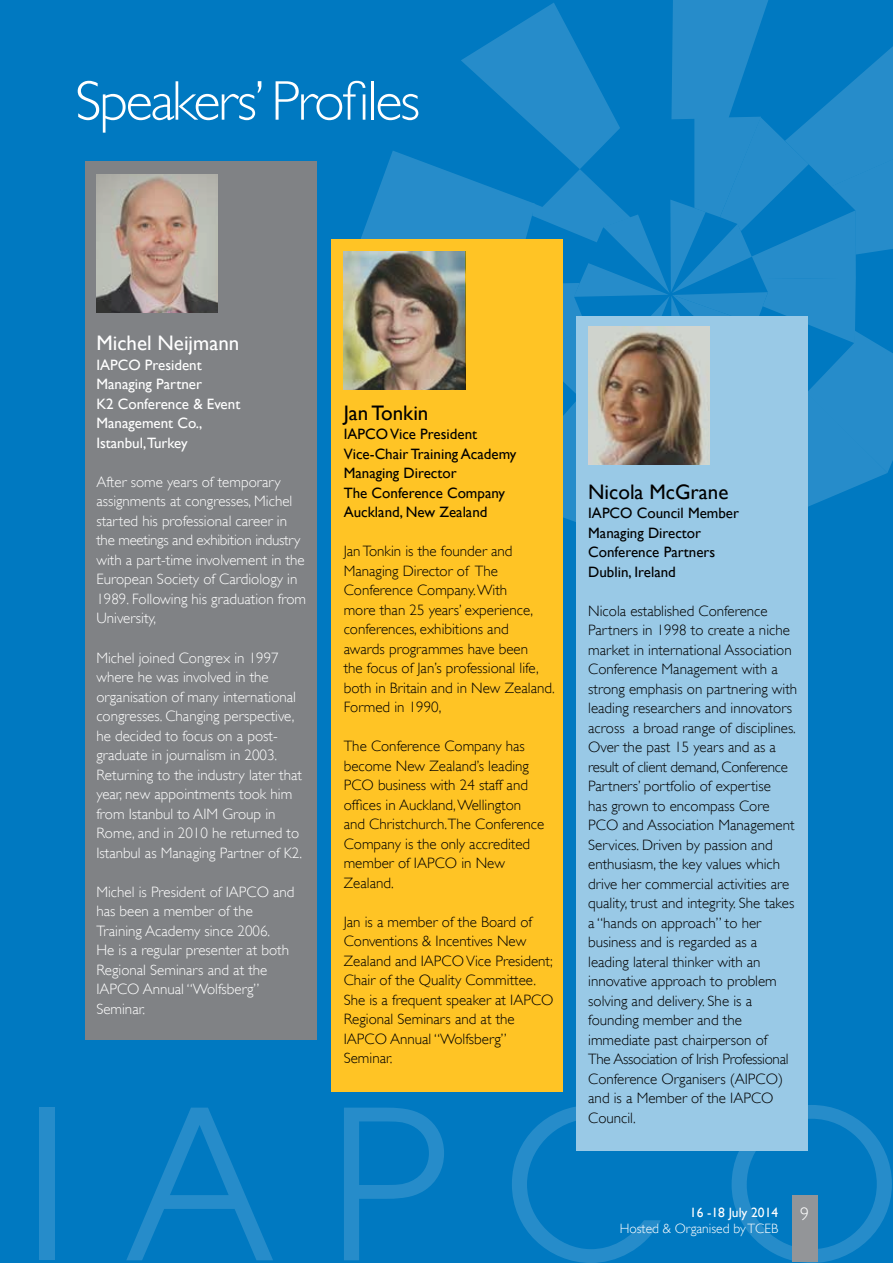
<style>
.page{position:relative;width:893px;height:1263px;background:#0079c1}
.page>*{position:absolute;margin:0;border:0;box-sizing:border-box;transform-origin:0 0}
.t1{font:300 56.25px "Gill Sans";letter-spacing:-.04em;color:#fff}
.t2{font:21px "Gill Sans";color:#000}
.t3{font:21px "Gill Sans";color:#fff}
.t4{font:300 15px/19.5px "Gill Sans";color:#000}
.t5{font:300 15px/19.5px "Gill Sans";color:#fff}
.t6{font:15px/19.5px "Gill Sans";color:#000}
.t7{font:15px/19.5px "Gill Sans";color:#fff}
.t8{font:300 13.5px/16.2px "Gill Sans";color:#fff}
.s1{font-weight:400}
.s2{font-size:18px}
</style>
<div class="page">
<svg style="left:361px;top:0;width:532px;height:563px"></svg>
<div style="left:40px;top:1107px;width:15px;height:153px;background:#268cca"></div>
<svg style="left:126px;top:1107px;width:147px;height:153px"></svg>
<svg style="left:344px;top:1107px;width:100px;height:153px"></svg>
<svg style="left:512px;top:1105px;width:149px;height:158px"></svg>
<svg style="left:732px;top:1105px;width:160px;height:158px"></svg>
<div style="left:577px;top:316px;width:231px;height:834px;background:#99c9e6"></div>
<img style="left:588px;top:326px;width:122px;height:138px">
<div style="left:85px;top:162px;width:231px;height:878px;background:#808285"></div>
<img style="left:96px;top:174px;width:122px;height:139px">
<div style="left:331px;top:239px;width:231px;height:853px;background:#ffc425"></div>
<img style="left:344px;top:251px;width:121px;height:138px">
<div style="left:792px;top:1195px;width:26px;height:67px;background:#939598"></div>
<h1 class="t1" style="left:75px;top:57px;width:346px">Speakers’ Profiles</h1>
<h2 class="t3" style="left:96px;top:331px;width:145px">Michel Neijmann</h2>
<p class="t7" style="left:96px;top:355px;width:145px">IAPCO President<br>Managing Partner<br>K2 Conference &amp; Event<br>Management Co.,<br>Istanbul,Turkey</p>
<p class="t5" style="left:96px;top:472px;width:211px">After some years of temporary assignments at congresses, Michel started his professional career in the meetings and exhibition industry with a part-time involvement in the<br>European Society of Cardiology in<br>1989. Following his graduation from<br>University,</p>
<p class="t5" style="left:96px;top:647px;width:207px">Michel joined Congrex in 1997 where he was involved in the organisation of many international congresses. Changing perspective, he decided to focus on a post&shy;graduate in journalism in 2003.<br>Returning to the industry later that year, new appointments took him from Istanbul to AIM Group in<br>Rome, and in 2010 he returned to<br>Istanbul as Managing Partner of K2.</p>
<p class="t5" style="left:96px;top:881px;width:200px">Michel is President of IAPCO and has been a member of the<br>Training Academy since 2006.<br>He is a regular presenter at both<br>Regional Seminars and at the<br>IAPCO Annual “Wolfsberg”<br>Seminar.</p>
<h2 class="t2" style="left:344px;top:400px;width:86px">Jan Tonkin</h2>
<p class="t6" style="left:344px;top:424px;width:174px">IAPCO Vice President<br>Vice-Chair Training Academy<br>Managing Director<br>The Conference Company<br>Auckland, New Zealand</p>
<p class="t4" style="left:344px;top:541px;width:212px">Jan Tonkin is the founder and<br>Managing Director of The<br>Conference Company. With<br>more than 25 years’ experience, conferences, exhibitions and<br>awards programmes have been<br>the focus of Jan’s professional life, both in Britain and in New Zealand.<br>Formed in 1990,</p>
<p class="t4" style="left:344px;top:736px;width:202px">The Conference Company has become New Zealand’s leading<br>PCO business with 24 staff and offices in Auckland, Wellington and Christchurch.The Conference<br>Company is the only accredited member of IAPCO in New<br>Zealand.</p>
<p class="t4" style="left:344px;top:911px;width:211px">Jan is a member of the Board of<br>Conventions &amp; Incentives New<br>Zealand and IAPCO Vice President;<br>Chair of the Quality Committee.<br>She is a frequent speaker at IAPCO<br>Regional Seminars and at the<br>IAPCO Annual “Wolfsberg”<br>Seminar.</p>
<h2 class="t2" style="left:588px;top:479px;width:142px">Nicola McGrane</h2>
<p class="t6" style="left:588px;top:503px;width:152px">IAPCO Council Member<br>Managing Director<br>Conference Partners<br>Dublin, Ireland</p>
<p class="t4" style="left:588px;top:600px;width:211px">Nicola established Conference<br>Partners in 1998 to create a niche market in international Association<br>Conference Management with a strong emphasis on partnering with leading researchers and innovators across a broad range of disciplines.<br>Over the past 15 years and as a result of client demand, Conference<br>Partners’ portfolio of expertise<br>has grown to encompass Core<br>PCO and Association Management<br>Services. Driven by passion and enthusiasm, the key values which drive her commercial activities are quality, trust and integrity. She takes a “hands on approach” to her business and is regarded as a leading lateral thinker with an innovative approach to problem solving and delivery. She is a founding member and the immediate past chairperson of<br>The Association of Irish Professional<br>Conference Organisers (AIPCO) and is a Member of the IAPCO<br>Council.</p>
<p class="t8" style="left:620px;top:1204px;width:191px;text-indent:70px"><span class="s1">16 -18 July 2014</span> <span class="s2">9<br></span>Hosted &amp; Organised by TCEB</p>
</div>
